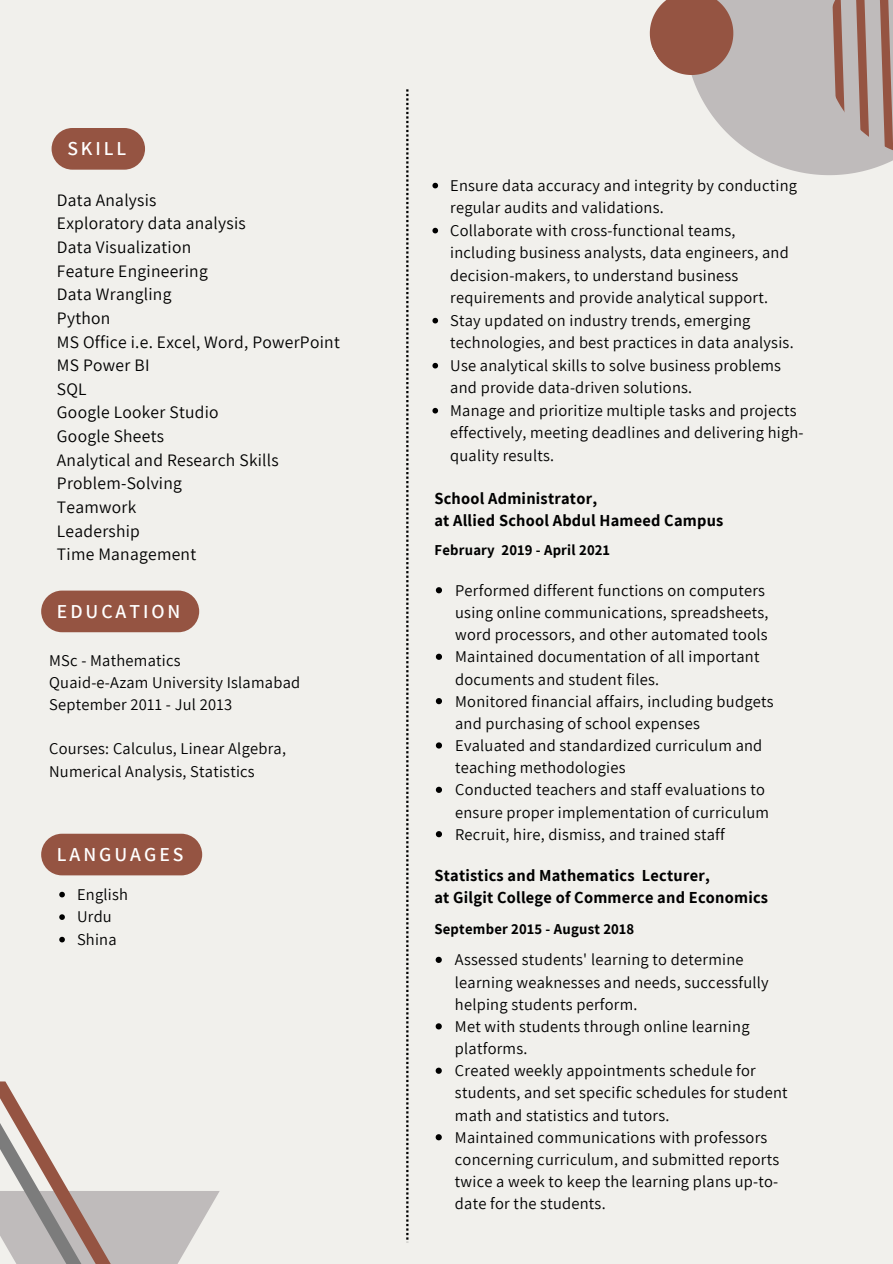
<style>
.page{position:relative;width:893px;height:1264px;background:#fff}
.page>*{position:absolute;margin:0;border:0;box-sizing:border-box;transform-origin:0 0}
.t1{font:600 19.65px "Assistant";letter-spacing:.15em;color:#fff}
.t2{font:17.55px/23.7px "Assistant";letter-spacing:.015em;color:#000}
.t3{font:16.35px/22.2px "Assistant";letter-spacing:.015em;color:#000}
.t4{font:700 16.35px/22.5px "Assistant";letter-spacing:.015em;color:#000}
.t5{font:700 14.7px "Assistant";letter-spacing:.015em;color:#000}
</style>
<div class="page">
<div style="left:0;top:0;width:892px;height:1263px;background:#f1f0ec"></div>
<svg style="left:0;top:1081px;width:219px;height:182px"></svg>
<svg style="left:697px;top:0;width:195px;height:175px;fill:#bfbbbb"></svg>
<svg style="left:854px;top:0;width:38px;height:158px;background:#ae928b"></svg>
<svg style="left:831px;top:0;width:17px;height:158px;background:#b19993"></svg>
<svg style="left:824px;top:0;width:1px;height:158px"></svg>
<svg style="left:649px;top:0;width:99px;height:90px;background:#ad867b"></svg>
<svg style="left:436px;top:587px;width:6px;height:6px"></svg>
<svg style="left:436px;top:653px;width:6px;height:7px"></svg>
<svg style="left:436px;top:698px;width:6px;height:6px"></svg>
<svg style="left:436px;top:742px;width:6px;height:6px"></svg>
<svg style="left:436px;top:786px;width:6px;height:7px"></svg>
<svg style="left:436px;top:831px;width:6px;height:6px"></svg>
<svg style="left:406px;top:89px;width:2px;height:1153px"></svg>
<svg style="left:432px;top:183px;width:6px;height:5px"></svg>
<svg style="left:432px;top:228px;width:6px;height:5px"></svg>
<svg style="left:432px;top:318px;width:6px;height:5px"></svg>
<svg style="left:432px;top:363px;width:6px;height:5px"></svg>
<svg style="left:432px;top:408px;width:6px;height:5px"></svg>
<svg style="left:435px;top:956px;width:7px;height:6px"></svg>
<svg style="left:435px;top:1023px;width:7px;height:6px"></svg>
<svg style="left:435px;top:1067px;width:7px;height:6px"></svg>
<svg style="left:435px;top:1134px;width:7px;height:6px"></svg>
<div style="left:41px;top:590px;width:158px;height:42px;background:#955442;border-radius:21px"></div>
<div style="left:52px;top:128px;width:93px;height:42px;background:#955442;border-radius:21px"></div>
<svg style="left:41px;top:833px;width:161px;height:42px;background:#9b5f4e"></svg>
<svg style="left:59px;top:891px;width:6px;height:6px"></svg>
<svg style="left:59px;top:914px;width:6px;height:5px"></svg>
<svg style="left:59px;top:936px;width:6px;height:6px"></svg>
<p class="t1" style="left:67px;top:135px;width:60px">SKILL</p>
<p class="t2" style="left:57px;top:187px;width:284px">Data Analysis<br>Exploratory data analysis<br>Data Visualization<br>Feature Engineering<br>Data Wrangling<br>Python<br>MS Office i.e. Excel, Word, PowerPoint<br>MS Power BI<br>SQL<br>Google Looker Studio<br>Google Sheets<br>Analytical and Research Skills<br>Problem-Solving<br>Teamwork<br>Leadership<br>Time Management</p>
<p class="t1" style="left:57px;top:597px;width:125px">EDUCATION</p>
<p class="t3" style="left:49px;top:648px;width:252px">MSc - Mathematics<br>Quaid-e-Azam University Islamabad<br>September 2011 - Jul 2013</p>
<p class="t3" style="left:49px;top:737px;width:238px">Courses: Calculus, Linear Algebra,<br>Numerical Analysis, Statistics</p>
<h2 class="t1" style="left:57px;top:840px;width:128px">LANGUAGES</h2>
<p class="t3" style="left:77px;top:882px;width:52px">English</p>
<p class="t3" style="left:77px;top:905px;width:36px">Urdu</p>
<p class="t3" style="left:77px;top:927px;width:41px">Shina</p>
<p class="t3" style="left:450px;top:173px;width:348px">Ensure data accuracy and integrity by conducting regular audits and validations.</p>
<p class="t3" style="left:450px;top:218px;width:340px">Collaborate with cross-functional teams, including business analysts, data engineers, and decision-makers, to understand business requirements and provide analytical support.</p>
<p class="t3" style="left:450px;top:308px;width:345px">Stay updated on industry trends, emerging technologies, and best practices in data analysis.</p>
<p class="t3" style="left:450px;top:353px;width:332px">Use analytical skills to solve business problems and provide data-driven solutions.</p>
<p class="t3" style="left:450px;top:398px;width:355px">Manage and prioritize multiple tasks and projects effectively, meeting deadlines and delivering high&shy;quality results.</p>
<p class="t4" style="left:434px;top:486px;width:290px">School Administrator,<br>at Allied School Abdul Hameed Campus</p>
<p class="t5" style="left:434px;top:540px;width:177px">February 2019 - April 2021</p>
<h1 class="t3" style="left:455px;top:578px;width:315px">Performed different functions on computers using online communications, spreadsheets, word processors, and other automated tools</h1>
<h3 class="t3" style="left:455px;top:645px;width:306px">Maintained documentation of all important documents and student files.</h3>
<h1 class="t3" style="left:455px;top:689px;width:320px">Monitored financial affairs, including budgets and purchasing of school expenses</h1>
<h3 class="t3" style="left:455px;top:734px;width:309px">Evaluated and standardized curriculum and teaching methodologies</h3>
<h3 class="t3" style="left:455px;top:778px;width:315px">Conducted teachers and staff evaluations to ensure proper implementation of curriculum</h3>
<h1 class="t3" style="left:455px;top:822px;width:271px">Recruit, hire, dismiss, and trained staff</h1>
<p class="t4" style="left:434px;top:863px;width:335px">Statistics and Mathematics Lecturer,<br>at Gilgit College of Commerce and Economics</p>
<p class="t5" style="left:434px;top:918px;width:201px">September 2015 - August 2018</p>
<p class="t3" style="left:455px;top:948px;width:315px">Assessed students' learning to determine learning weaknesses and needs, successfully helping students perform.</p>
<h2 class="t3" style="left:455px;top:1014px;width:296px">Met with students through online learning platforms.</h2>
<p class="t3" style="left:455px;top:1059px;width:334px">Created weekly appointments schedule for students, and set specific schedules for student math and statistics and tutors.</p>
<p class="t3" style="left:455px;top:1125px;width:326px">Maintained communications with professors concerning curriculum, and submitted reports twice a week to keep the learning plans up-to&shy;date for the students.</p>
</div>
